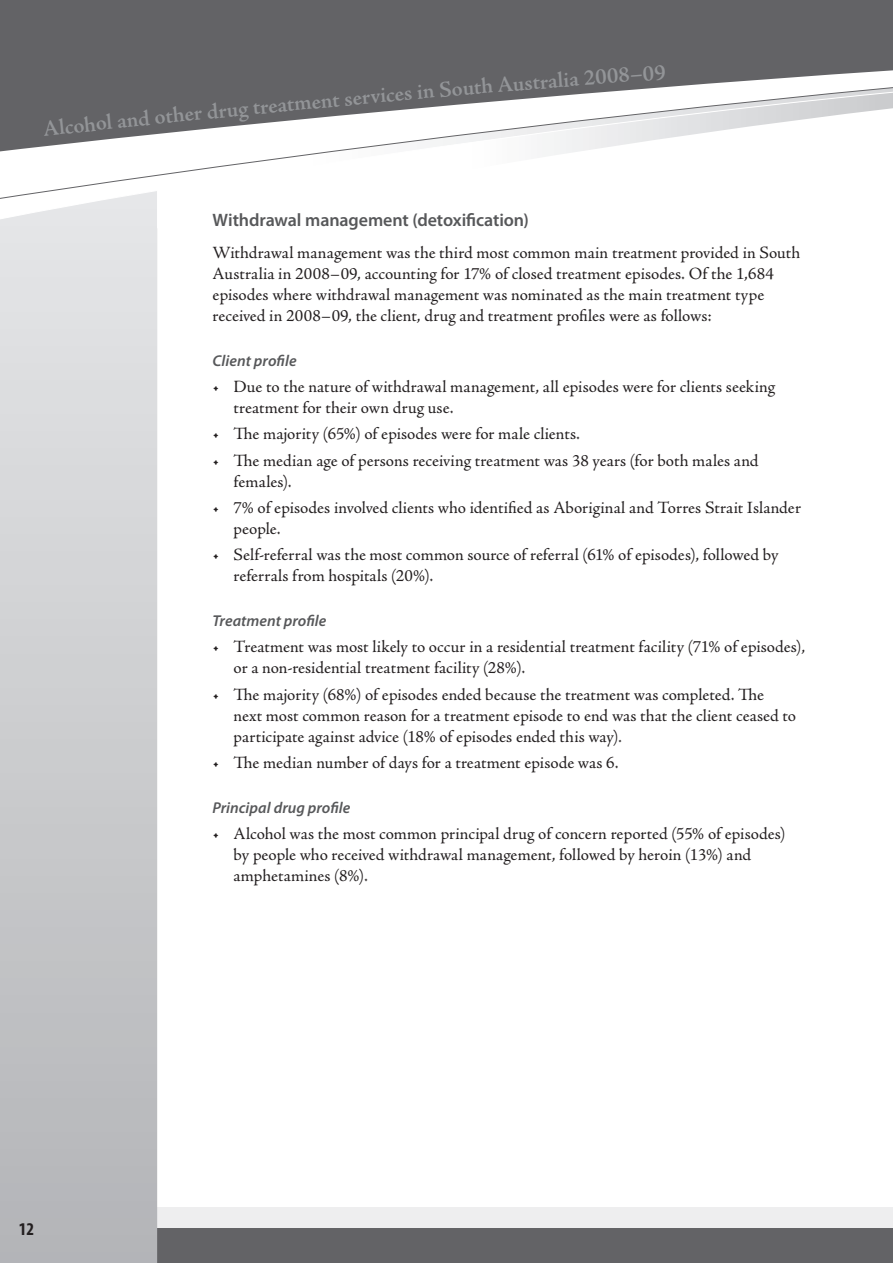
<style>
.page{position:relative;width:893px;height:1263px;background:#fff}
.page>*{position:absolute;margin:0;border:0;box-sizing:border-box;transform-origin:0 0}
.t1{font:600 22.5px "Adobe Jenson Pro";color:#939598}
.t2{font:600 18px "Myriad Pro";letter-spacing:-.005em;color:#57585a}
.t3{font:700 condensed 18px "Myriad Pro";color:#231f20}
.t4{font:17.25px/21px "Adobe Jenson Pro";color:#231f20}
.t5{font:italic 600 15.75px "Myriad Pro";color:#57585a}
.s1{font-style:italic}
</style>
<div class="page">
<div style="left:157px;top:1207px;width:736px;height:22px;background:#eeeeef"></div>
<div style="left:157px;top:1229px;width:736px;height:34px;background:#636366"></div>
<svg style="left:0;top:224px;width:157px;height:1039px;background:#cbccce"></svg>
<div style="left:0;top:0;width:893px;height:87px;background:#636366"></div>
<svg style="left:0;top:203px;width:157px;height:21px"></svg>
<svg style="left:0;top:87px;width:892px;height:116px"></svg>
<svg style="left:892px;top:59px;width:1px;height:50px"></svg>
<h1 class="t1" style="left:276px;top:92px;width:316px;rotate:-5deg">AAA AAAAAAAAAAAAAAAAA AAAAAA AAAAAAAAA</h1>
<h1 class="t1" style="left:583px;top:65px;width:84px;rotate:-4deg">AAAAAAA</h1>
<h1 class="t1" style="left:42px;top:116px;width:239px;rotate:-6deg">A AAAAAAAAAAAAAAAAAAAAA AAA</h1>
<p class="t2" style="left:213px;top:209px;width:318px">Withdrawal management (detoxification)</p>
<p class="t4" style="left:213px;top:242px;width:589px">Withdrawal management was the third most common main treatment provided in South Australia in 2008–09, accounting for 17% of closed treatment episodes. Of the 1,684 episodes where withdrawal management was nominated as the main treatment type received in 2008–09, the client, drug and treatment profiles were as follows:</p>
<p class="t5" style="left:213px;top:350px;width:85px">Client profile</p>
<p class="t4" style="left:234px;top:376px;width:543px;text-indent:-21px">• Due to the nature of withdrawal management, all episodes were for clients seeking treatment for their own drug use.</p>
<p class="t4" style="left:213px;top:424px;width:369px">• The majority (65%) of episodes were for male clients.</p>
<p class="t4" style="left:234px;top:450px;width:526px;text-indent:-21px">• The median age of persons receiving treatment was 38 years (for both males and females).</p>
<p class="t4" style="left:234px;top:497px;width:569px;text-indent:-21px">• 7% of episodes involved clients who identified as Aboriginal and Torres Strait Islander people.</p>
<p class="t4" style="left:234px;top:544px;width:546px;text-indent:-21px">• Self-referral was the most common source of referral (61% of episodes), followed by referrals from hospitals (20%).</p>
<p class="t5" style="left:213px;top:611px;width:115px">Treatment profile</p>
<p class="t4" style="left:234px;top:637px;width:573px;text-indent:-21px">• Treatment was most likely to occur in a residential treatment facility (71% of episodes), or a non-residential treatment facility (28%).</p>
<p class="t4" style="left:234px;top:684px;width:564px;text-indent:-21px">• The majority (68%) of episodes ended because the treatment was completed. The next most common reason for a treatment episode to end was that the client ceased to participate against advice (18% of episodes ended this way)<span class="s1">.</span></p>
<p class="t4" style="left:213px;top:752px;width:407px">• The median number of days for a treatment episode was 6.</p>
<p class="t5" style="left:213px;top:798px;width:139px">Principal drug profile</p>
<p class="t4" style="left:234px;top:824px;width:553px;text-indent:-21px">• Alcohol was the most common principal drug of concern reported (55% of episodes) by people who received withdrawal management, followed by heroin (13%) and amphetamines (8%).</p>
<p class="t3" style="left:19px;top:1218px;width:17px">12</p>
</div>
